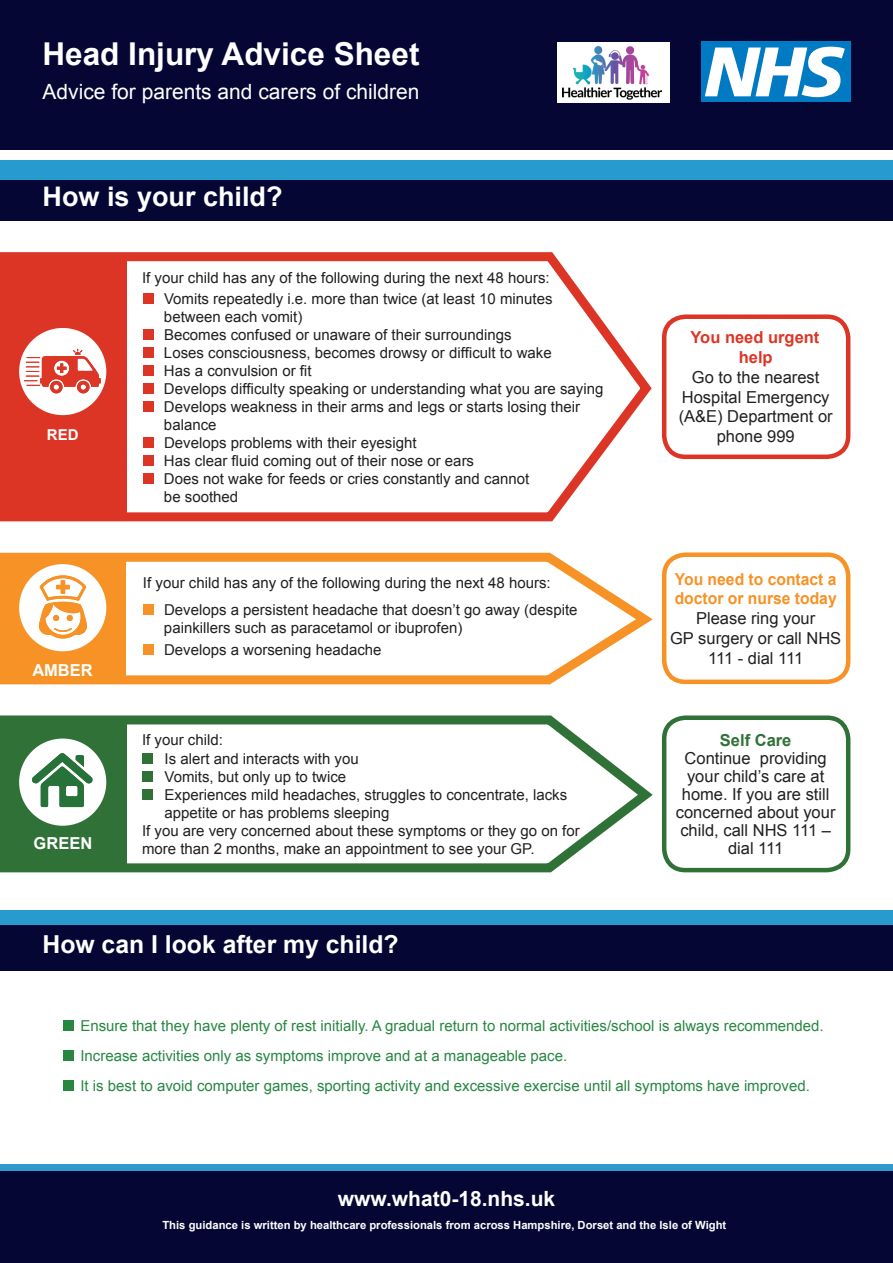
<style>
.page{position:relative;width:893px;height:1263px;background:#fff}
.page>*{position:absolute;margin:0;border:0;box-sizing:border-box;transform-origin:0 0}
.t1{font:700 31.5px "Arial";color:#fff}
.t2{font:700 27px "Arial";color:#fff}
.t3{font:700 24.75px "Arial";color:#fff}
.t4{font:21px "Arial";color:#fff}
.t5{font:700 21px "Arial";color:#fff}
.t6{font:16.5px/18px "Arial";color:#231f20;text-align:center}
.t7{font:700 16.5px/19.8px "Arial";color:#f69226;scale:.95 1}
.t8{font:700 16.5px/19.8px "Arial";color:#dd3626;text-align:center}
.t9{font:700 16.5px "Arial";color:#fff}
.t10{font:700 16.5px "Arial";color:#307137}
.t11{font:15px/18px "Arial";color:#231f20}
.t12{font:15px "Arial";color:#278741}
.t13{font:700 15px "Arial";color:#fff}
.t14{font:700 11.25px "Arial";color:#fff}
</style>
<div class="page">
<div style="left:0;top:0;width:893px;height:150px;background:#050634"></div>
<div style="left:0;top:910px;width:893px;height:53px;background:#279bcd"></div>
<div style="left:0;top:925px;width:893px;height:45px;background:#050634"></div>
<div style="left:0;top:1164px;width:893px;height:55px;background:#3199cc"></div>
<div style="left:0;top:1171px;width:893px;height:92px;background:#050634"></div>
<div style="left:662px;top:314px;width:188px;height:145px;border:4px solid #dc3526;border-radius:21px"></div>
<svg style="left:0;top:252px;width:652px;height:270px"></svg>
<div style="left:143px;top:293px;width:11px;height:11px;background:#dc3526"></div>
<div style="left:143px;top:329px;width:11px;height:11px;background:#dc3526"></div>
<div style="left:143px;top:347px;width:11px;height:11px;background:#dc3526"></div>
<div style="left:143px;top:365px;width:11px;height:11px;background:#dc3526"></div>
<div style="left:143px;top:383px;width:11px;height:11px;background:#dc3526"></div>
<div style="left:143px;top:401px;width:11px;height:11px;background:#dc3526"></div>
<div style="left:143px;top:437px;width:11px;height:11px;background:#dc3526"></div>
<div style="left:143px;top:455px;width:11px;height:11px;background:#dc3526"></div>
<div style="left:143px;top:473px;width:11px;height:11px;background:#dc3526"></div>
<div style="left:0;top:260px;width:127px;height:255px;background:#dc3526"></div>
<div style="left:19px;top:328px;width:87px;height:87px;background:#fff;border-radius:50%"></div>
<svg style="left:24px;top:349px;width:77px;height:44px"></svg>
<div style="left:701px;top:42px;width:149px;height:60px;background:#007ac2"></div>
<svg style="left:705px;top:47px;width:140px;height:50px"></svg>
<div style="left:557px;top:42px;width:112px;height:60px;background:#fff"></div>
<img style="left:563px;top:46px;width:99px;height:54px">
<svg style="left:0;top:552px;width:653px;height:133px"></svg>
<div style="left:0;top:557px;width:126px;height:123px;background:#f69226"></div>
<div style="left:662px;top:552px;width:188px;height:132px;border:4px solid #f69226;border-radius:21px"></div>
<div style="left:143px;top:604px;width:11px;height:11px;background:#f69226"></div>
<div style="left:143px;top:644px;width:11px;height:11px;background:#f69226"></div>
<div style="left:19px;top:564px;width:87px;height:87px;background:#fff;border-radius:50%"></div>
<svg style="left:39px;top:575px;width:48px;height:63px"></svg>
<svg style="left:0;top:715px;width:653px;height:158px"></svg>
<div style="left:0;top:720px;width:127px;height:148px;background:#307137"></div>
<div style="left:662px;top:715px;width:188px;height:157px;border:4px solid #307137;border-radius:21px"></div>
<div style="left:142px;top:753px;width:11px;height:11px;background:#307137"></div>
<div style="left:142px;top:771px;width:11px;height:11px;background:#307137"></div>
<div style="left:142px;top:789px;width:11px;height:11px;background:#307137"></div>
<div style="left:19px;top:738px;width:87px;height:88px;background:#fff;border-radius:50%"></div>
<svg style="left:32px;top:753px;width:61px;height:54px"></svg>
<div style="left:63px;top:1020px;width:11px;height:11px;background:#278741"></div>
<div style="left:63px;top:1050px;width:11px;height:11px;background:#278741"></div>
<div style="left:63px;top:1080px;width:11px;height:11px;background:#278741"></div>
<div style="left:0;top:161px;width:893px;height:53px;background:#279bcd"></div>
<div style="left:0;top:175px;width:893px;height:46px;background:#050634"></div>
<div style="left:0;top:163px;width:893px;height:16px;background:#279bcd"></div>
<p class="t1" style="left:43px;top:33px;width:378px">Head Injury Advice Sheet</p>
<p class="t4" style="left:43px;top:78px;width:378px">Advice for parents and carers of children</p>
<p class="t2" style="left:43px;top:178px;width:242px">How is your child?</p>
<p class="t13" style="left:47px;top:424px;width:33px">RED</p>
<p class="t9" style="left:32px;top:659px;width:62px">AMBER</p>
<p class="t11" style="left:142px;top:269px;width:409px">If your child has any of the following during the next 48 hours:</p>
<p class="t11" style="left:164px;top:290px;width:390px">Vomits repeatedly i.e. more than twice (at least 10 minutes between each vomit)</p>
<p class="t11" style="left:164px;top:326px;width:349px">Becomes confused or unaware of their surroundings</p>
<p class="t11" style="left:164px;top:344px;width:389px">Loses consciousness, becomes drowsy or difficult to wake</p>
<p class="t11" style="left:164px;top:362px;width:149px">Has a convulsion or fit</p>
<p class="t11" style="left:164px;top:380px;width:441px">Develops difficulty speaking or understanding what you are saying</p>
<p class="t11" style="left:164px;top:398px;width:418px">Develops weakness in their arms and legs or starts losing their balance</p>
<p class="t11" style="left:164px;top:434px;width:254px">Develops problems with their eyesight</p>
<p class="t11" style="left:164px;top:452px;width:312px">Has clear fluid coming out of their nose or ears</p>
<p class="t11" style="left:164px;top:470px;width:367px">Does not wake for feeds or cries constantly and cannot</p>
<p class="t11" style="left:164px;top:488px;width:76px">be soothed</p>
<p class="t11" style="left:143px;top:574px;width:409px">If your child has any of the following during the next 48 hours:</p>
<p class="t11" style="left:164px;top:600px;width:415px">Develops a persistent headache that doesn’t go away (despite painkillers such as paracetamol or ibuprofen)</p>
<p class="t11" style="left:164px;top:641px;width:219px">Develops a worsening headache</p>
<p class="t11" style="left:142px;top:730px;width:82px">If your child:</p>
<p class="t11" style="left:165px;top:750px;width:196px">Is alert and interacts with you</p>
<p class="t11" style="left:165px;top:768px;width:183px">Vomits, but only up to twice</p>
<p class="t11" style="left:165px;top:786px;width:404px">Experiences mild headaches, struggles to concentrate, lacks appetite or has problems sleeping</p>
<p class="t11" style="left:142px;top:822px;width:439px">If you are very concerned about these symptoms or they go on for</p>
<p class="t9" style="left:34px;top:833px;width:60px">GREEN</p>
<p class="t11" style="left:142px;top:840px;width:394px">more than 2 months, make an appointment to see your GP.</p>
<p class="t3" style="left:43px;top:928px;width:358px">How can I look after my child?</p>
<p class="t8" style="left:690px;top:328px;width:130px">You need urgent help</p>
<p class="t6" style="left:692px;top:368px;width:129px">Go to the nearest</p>
<p class="t6" style="left:679px;top:387px;width:156px;line-height:19.8px">Hospital Emergency (A&amp;E) Department or phone 999</p>
<p class="t7" style="left:675px;top:569px;width:172px">You need to contact a doctor or nurse today</p>
<p class="t6" style="left:670px;top:609px;width:173px;line-height:19.8px">Please ring your<br>GP surgery or call NHS<br>111 - dial 111</p>
<p class="t10" style="left:720px;top:729px;width:73px">Self Care</p>
<p class="t6" style="left:676px;top:749px;width:161px">Continue providing your child’s care at home. If you are still concerned about your child, call NHS 111 – dial 111</p>
<p class="t12" style="left:80px;top:1016px;width:745px">Ensure that they have plenty of rest initially. A gradual return to normal activities/school is always recommended.</p>
<p class="t12" style="left:80px;top:1046px;width:488px">Increase activities only as symptoms improve and at a manageable pace.</p>
<p class="t12" style="left:80px;top:1076px;width:731px">It is best to avoid computer games, sporting activity and excessive exercise until all symptoms have improved.</p>
<p class="t5" style="left:338px;top:1184px;width:219px">www.what0-18.nhs.uk</p>
<p class="t14" style="left:162px;top:1217px;width:565px">This guidance is written by healthcare professionals from across Hampshire, Dorset and the Isle of Wight</p>
</div>
